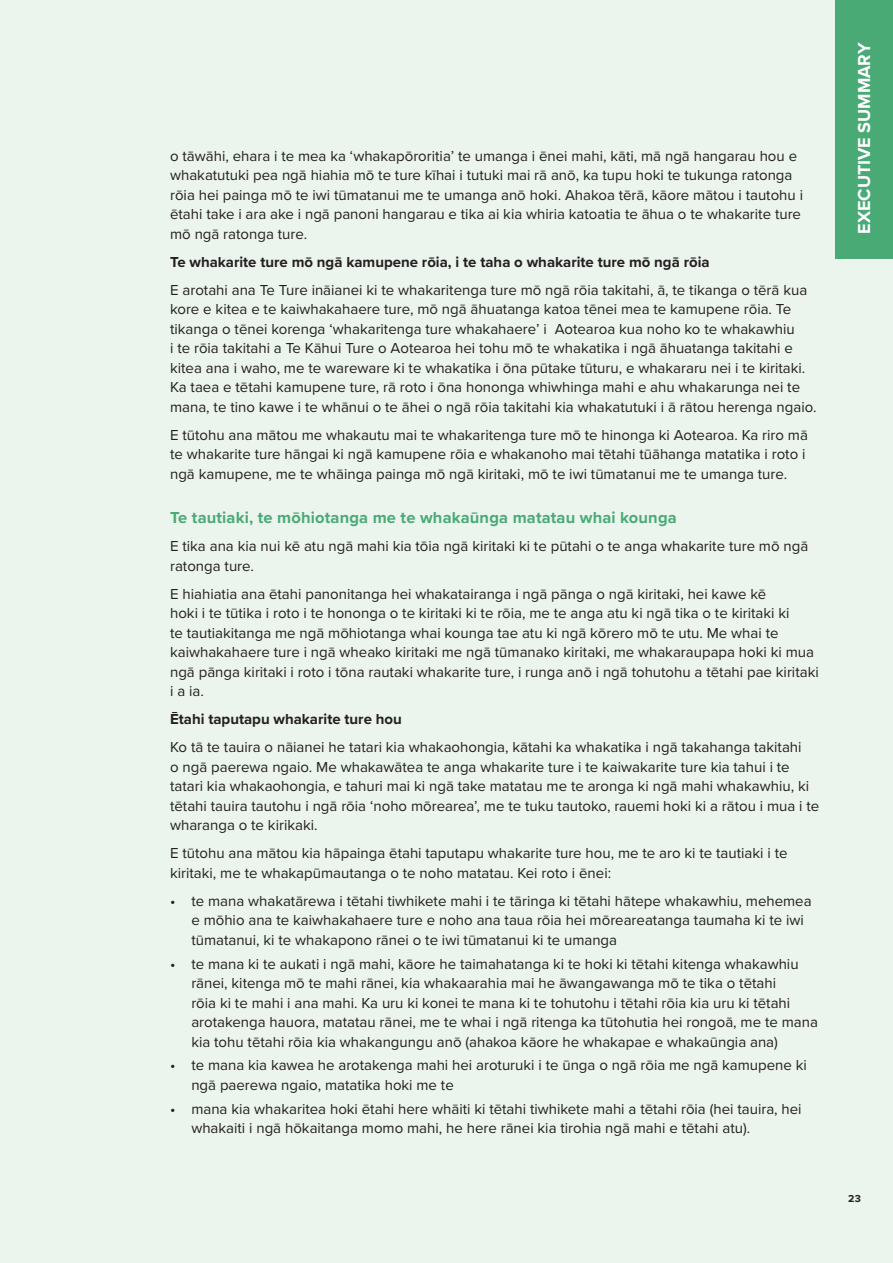
<style>
.page{position:relative;width:893px;height:1263px;background:#ebf4ed}
.page>*{position:absolute;margin:0;border:0;box-sizing:border-box;transform-origin:0 0}
.t1{font:700 18px "Proxima Nova";color:#fff}
.t2{font:700 16.5px "Proxima Nova";letter-spacing:.01em;color:#4aaa76}
.t3{font:15px/19.5px "Proxima Nova";color:#231f20}
.t4{font:700 15px "Proxima Nova";color:#231f20}
.t5{font:700 10.5px "Proxima Nova";color:#231f20}
</style>
<div class="page">
<div style="left:836px;top:0;width:57px;height:259px;background:#4aaa76"></div>
<p class="t3" style="left:170px;top:145px;width:634px">o tāwāhi, ehara i te mea ka ‘whakapōroritia’ te umanga i ēnei mahi, kāti, mā ngā hangarau hou e whakatutuki pea ngā hiahia mō te ture kīhai i tutuki mai rā anō, ka tupu hoki te tukunga ratonga rōia hei painga mō te iwi tūmatanui me te umanga anō hoki. Ahakoa tērā, kāore mātou i tautohu i ētahi take i ara ake i ngā panoni hangarau e tika ai kia whiria katoatia te āhua o te whakarite ture mō ngā ratonga ture.</p>
<p class="t4" style="left:170px;top:250px;width:541px">Te whakarite ture mō ngā kamupene rōia, i te taha o whakarite ture mō ngā rōia</p>
<p class="t3" style="left:170px;top:279px;width:648px">E arotahi ana Te Ture ināianei ki te whakaritenga ture mō ngā rōia takitahi, ā, te tikanga o tērā kua kore e kitea e te kaiwhakahaere ture, mō ngā āhuatanga katoa tēnei mea te kamupene rōia. Te tikanga o tēnei korenga ‘whakaritenga ture whakahaere’ i Aotearoa kua noho ko te whakawhiu<br>i te rōia takitahi a Te Kāhui Ture o Aotearoa hei tohu mō te whakatika i ngā āhuatanga takitahi e kitea ana i waho, me te wareware ki te whakatika i ōna pūtake tūturu, e whakararu nei i te kiritaki.<br>Ka taea e tētahi kamupene ture, rā roto i ōna hononga whiwhinga mahi e ahu whakarunga nei te mana, te tino kawe i te whānui o te āhei o ngā rōia takitahi kia whakatutuki i ā rātou herenga ngaio.</p>
<p class="t3" style="left:170px;top:424px;width:639px">E tūtohu ana mātou me whakautu mai te whakaritenga ture mō te hinonga ki Aotearoa. Ka riro mā te whakarite ture hāngai ki ngā kamupene rōia e whakanoho mai tētahi tūāhanga matatika i roto i ngā kamupene, me te whāinga painga mō ngā kiritaki, mō te iwi tūmatanui me te umanga ture.</p>
<p class="t2" style="left:170px;top:505px;width:508px">Te tautiaki, te mōhiotanga me te whakaūnga matatau whai kounga</p>
<p class="t3" style="left:170px;top:536px;width:640px">E tika ana kia nui kē atu ngā mahi kia tōia ngā kiritaki ki te pūtahi o te anga whakarite ture mō ngā ratonga ture.</p>
<p class="t3" style="left:170px;top:583px;width:650px">E hiahiatia ana ētahi panonitanga hei whakatairanga i ngā pānga o ngā kiritaki, hei kawe kē<br>hoki i te tūtika i roto i te hononga o te kiritaki ki te rōia, me te anga atu ki ngā tika o te kiritaki ki<br>te tautiakitanga me ngā mōhiotanga whai kounga tae atu ki ngā kōrero mō te utu. Me whai te kaiwhakahaere ture i ngā wheako kiritaki me ngā tūmanako kiritaki, me whakaraupapa hoki ki mua ngā pānga kiritaki i roto i tōna rautaki whakarite ture, i runga anō i ngā tohutohu a tētahi pae kiritaki i a ia.</p>
<p class="t4" style="left:170px;top:708px;width:233px">Ētahi taputapu whakarite ture hou</p>
<p class="t3" style="left:170px;top:737px;width:651px">Ko tā te tauira o nāianei he tatari kia whakaohongia, kātahi ka whakatika i ngā takahanga takitahi<br>o ngā paerewa ngaio. Me whakawātea te anga whakarite ture i te kaiwakarite ture kia tahui i te tatari kia whakaohongia, e tahuri mai ki ngā take matatau me te aronga ki ngā mahi whakawhiu, ki tētahi tauira tautohu i ngā rōia ‘noho mōrearea’, me te tuku tautoko, rauemi hoki ki a rātou i mua i te wharanga o te kirikaki.</p>
<p class="t3" style="left:170px;top:843px;width:619px">E tūtohu ana mātou kia hāpainga ētahi taputapu whakarite ture hou, me te aro ki te tautiaki i te kiritaki, me te whakapūmautanga o te noho matatau. Kei roto i ēnei:</p>
<p class="t3" style="left:191px;top:890px;width:622px;text-indent:-21px">• te mana whakatārewa i tētahi tiwhikete mahi i te tāringa ki tētahi hātepe whakawhiu, mehemea e mōhio ana te kaiwhakahaere ture e noho ana taua rōia hei mōreareatanga taumaha ki te iwi tūmatanui, ki te whakapono rānei o te iwi tūmatanui ki te umanga</p>
<p class="t3" style="left:191px;top:953px;width:628px;text-indent:-21px">• te mana ki te aukati i ngā mahi, kāore he taimahatanga ki te hoki ki tētahi kitenga whakawhiu rānei, kitenga mō te mahi rānei, kia whakaarahia mai he āwangawanga mō te tika o tētahi<br>rōia ki te mahi i ana mahi. Ka uru ki konei te mana ki te tohutohu i tētahi rōia kia uru ki tētahi arotakenga hauora, matatau rānei, me te whai i ngā ritenga ka tūtohutia hei rongoā, me te mana kia tohu tētahi rōia kia whakangungu anō (ahakoa kāore he whakapae e whakaūngia ana)</p>
<p class="t3" style="left:191px;top:1055px;width:617px;text-indent:-21px">• te mana kia kawea he arotakenga mahi hei aroturuki i te ūnga o ngā rōia me ngā kamupene ki ngā paerewa ngaio, matatika hoki me te</p>
<p class="t3" style="left:191px;top:1098px;width:612px;text-indent:-21px">• mana kia whakaritea hoki ētahi here whāiti ki tētahi tiwhikete mahi a tētahi rōia (hei tauira, hei whakaiti i ngā hōkaitanga momo mahi, he here rānei kia tirohia ngā mahi e tētahi atu).</p>
<p class="t1" style="left:851px;top:234px;width:193px;rotate:-90deg">EXECUTIVE SUMMARY</p>
<p class="t5" style="left:848px;top:1191px;width:14px">23</p>
</div>
